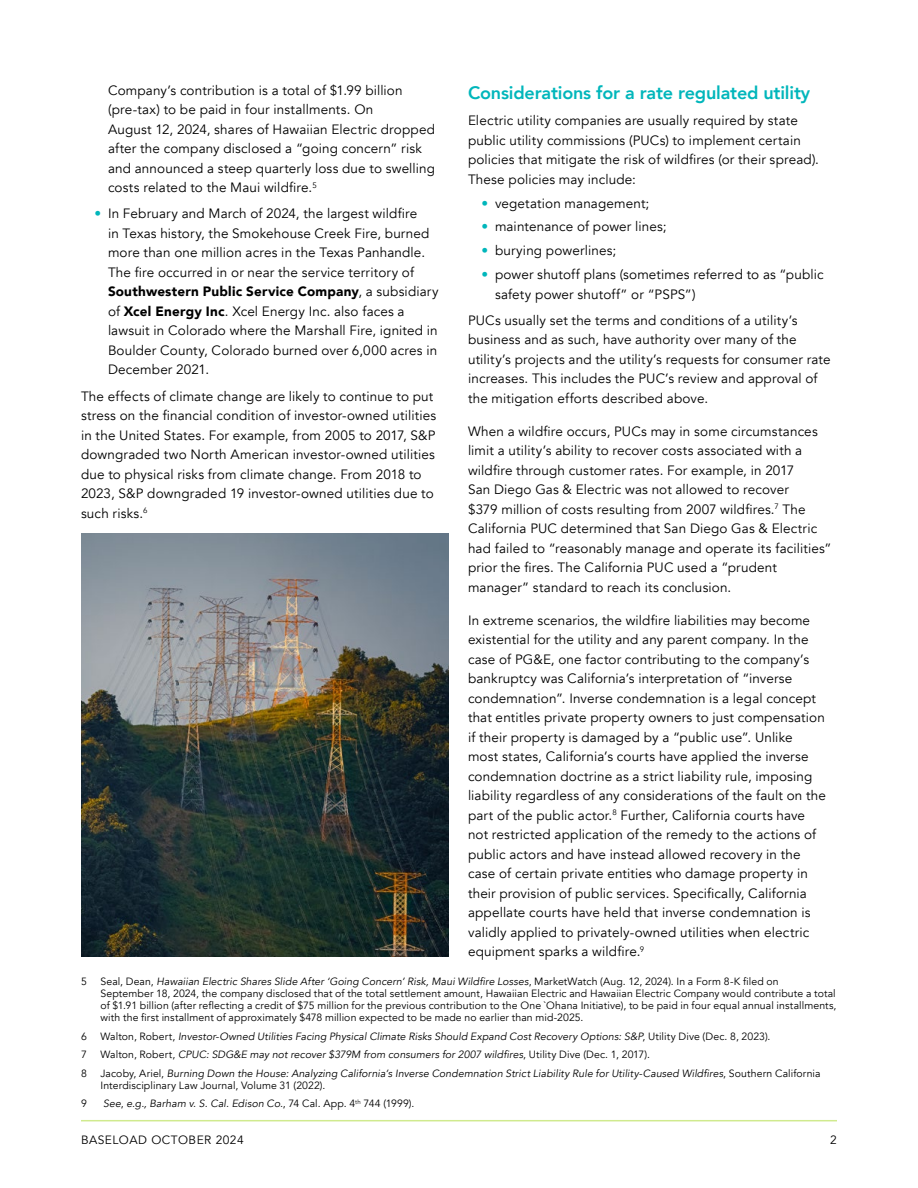
<style>
.page{position:relative;width:918px;height:1188px;background:#fff}
.page>*{position:absolute;margin:0;border:0;box-sizing:border-box;transform-origin:0 0}
._02__Head_Level_One{font:800 18px "Avenir";letter-spacing:-.01em;color:#00b6bb}
._03__Body{font:13.5px/19.5px "Avenir";letter-spacing:.01em;color:#000}
.t1{font:12px "Avenir";letter-spacing:.04em;color:#000}
._10__Footnote{font:10.5px/12px "Avenir";letter-spacing:.01em;color:#000}
._10__Footnote-2{font:italic 10.5px/12px "Avenir";letter-spacing:.01em;color:#000}
.s1{color:#00b6bb}
.s2{font-weight:900}
.s3{font-style:italic}
.s4{font-style:normal}
</style>
<div class="page">
<hr style="left:81px;top:1120px;width:756px;height:1px;background:#d0ea8e">
<img style="left:81px;top:534px;width:368px;height:423px">
<p class="_03__Body" style="left:108px;top:80px;width:329px">Company’s contribution is a total of $1.99 billion (pre‑tax) to be paid in four installments. On<br>August 12, 2024, shares of Hawaiian Electric dropped after the company disclosed a “going concern” risk and announced a steep quarterly loss due to swelling costs related to the Maui wildfire.<sup>5</sup></p>
<p class="_03__Body" style="left:108px;top:204px;width:332px;text-indent:-14px"><span class="s1">•</span> In February and March of 2024, the largest wildfire<br>in Texas history, the Smokehouse Creek Fire, burned more than one million acres in the Texas Panhandle.<br>The fire occurred in or near the service territory of <span class="s2">Southwestern Public Service Company</span>, a subsidiary of <span class="s2">Xcel Energy Inc</span>. Xcel Energy Inc. also faces a lawsuit in Colorado where the Marshall Fire, ignited in Boulder County, Colorado burned over 6,000 acres in December 2021.</p>
<p class="_03__Body" style="left:81px;top:386px;width:357px">The effects of climate change are likely to continue to put stress on the financial condition of investor-owned utilities in the United States. For example, from 2005 to 2017, S&amp;P downgraded two North American investor-owned utilities due to physical risks from climate change. From 2018 to 2023, S&amp;P downgraded 19 investor-owned utilities due to such risks.<sup>6</sup></p>
<p class="_02__Head_Level_One" style="left:468px;top:79px;width:344px">Considerations for a rate regulated utility</p>
<p class="_03__Body" style="left:468px;top:111px;width:353px">Electric utility companies are usually required by state public utility commissions (PUCs) to implement certain policies that mitigate the risk of wildfires (or their spread).<br>These policies may include:</p>
<p class="_03__Body" style="left:482px;top:193px;width:169px"><span class="s1">•</span> vegetation management;</p>
<p class="_03__Body" style="left:482px;top:217px;width:187px"><span class="s1">•</span> maintenance of power lines;</p>
<p class="_03__Body" style="left:482px;top:241px;width:136px"><span class="s1">•</span> burying powerlines;</p>
<p class="_03__Body" style="left:495px;top:265px;width:330px;text-indent:-14px"><span class="s1">•</span> power shutoff plans (sometimes referred to as “public safety power shutoff” or “PSPS”)</p>
<p class="_03__Body" style="left:468px;top:311px;width:364px">PUCs usually set the terms and conditions of a utility’s business and as such, have authority over many of the utility’s projects and the utility’s requests for consumer rate increases. This includes the PUC’s review and approval of the mitigation efforts described above.</p>
<p class="_03__Body" style="left:468px;top:422px;width:365px">When a wildfire occurs, PUCs may in some circumstances limit a utility’s ability to recover costs associated with a wildfire through customer rates. For example, in 2017<br>San Diego Gas &amp; Electric was not allowed to recover<br>$379 million of costs resulting from 2007 wildfires.<sup>7</sup> The California PUC determined that San Diego Gas &amp; Electric had failed to “reasonably manage and operate its facilities” prior the fires. The California PUC used a “prudent manager” standard to reach its conclusion.</p>
<p class="_03__Body" style="left:468px;top:611px;width:360px">In extreme scenarios, the wildfire liabilities may become existential for the utility and any parent company. In the case of PG&amp;E, one factor contributing to the company’s bankruptcy was California’s interpretation of “inverse condemnation”. Inverse condemnation is a legal concept that entitles private property owners to just compensation if their property is damaged by a “public use”. Unlike most states, California’s courts have applied the inverse condemnation doctrine as a strict liability rule, imposing liability regardless of any considerations of the fault on the part of the public actor.<sup>8</sup> Further, California courts have not restricted application of the remedy to the actions of public actors and have instead allowed recovery in the case of certain private entities who damage property in their provision of public services. Specifically, California appellate courts have held that inverse condemnation is validly applied to privately-owned utilities when electric equipment sparks a wildfire.<sup>9</sup></p>
<p class="_10__Footnote" style="left:81px;top:976px;width:7px">5</p>
<p class="_10__Footnote" style="left:100px;top:976px;width:738px">Seal, Dean, <span class="s3">Hawaiian Electric Shares Slide After ‘Going Concern’ Risk, Maui Wildfire Losses</span>, MarketWatch (Aug. 12, 2024). In a Form 8-K filed on<br>September 18, 2024, the company disclosed that of the total settlement amount, Hawaiian Electric and Hawaiian Electric Company would contribute a total of $1.91 billion (after reflecting a credit of $75 million for the previous contribution to the One `Ohana Initiative), to be paid in four equal annual installments, with the first installment of approximately $478 million expected to be made no earlier than mid-2025.</p>
<p class="_10__Footnote" style="left:81px;top:1030px;width:7px">6</p>
<p class="_10__Footnote-2" style="left:100px;top:1030px;width:672px"><span class="s4">Walton, Robert,</span> Investor-Owned Utilities Facing Physical Climate Risks Should Expand Cost Recovery Options: S&amp;P<span class="s4">, Utility Dive (Dec. 8, 2023).</span></p>
<p class="_10__Footnote" style="left:81px;top:1049px;width:7px">7</p>
<p class="_10__Footnote-2" style="left:100px;top:1049px;width:551px"><span class="s4">Walton, Robert,</span> CPUC: SDG&amp;E may not recover $379M from consumers for 2007 wildfires<span class="s4">, Utility Dive (Dec. 1, 2017).</span></p>
<p class="_10__Footnote" style="left:81px;top:1067px;width:7px">8</p>
<p class="_10__Footnote-2" style="left:100px;top:1067px;width:722px"><span class="s4">Jacoby, Ariel,</span> Burning Down the House: Analyzing California’s Inverse Condemnation Strict Liability Rule for Utility-Caused Wildfires<span class="s4">, Southern California<br>Interdisciplinary Law Journal, Volume 31 (2022).</span></p>
<p class="_10__Footnote" style="left:81px;top:1098px;width:7px">9</p>
<p class="_10__Footnote-2" style="left:103px;top:1098px;width:313px">See<span class="s4">,</span> e.g., Barham v. S. Cal. Edison Co.<span class="s4">, 74 Cal. App. 4</span><sup>th</sup> <span class="s4">744 (1999).</span></p>
<p class="t1" style="left:81px;top:1133px;width:164px">BASELOAD OCTOBER 2024</p>
<p class="t1" style="left:830px;top:1133px;width:8px">2</p>
</div>
